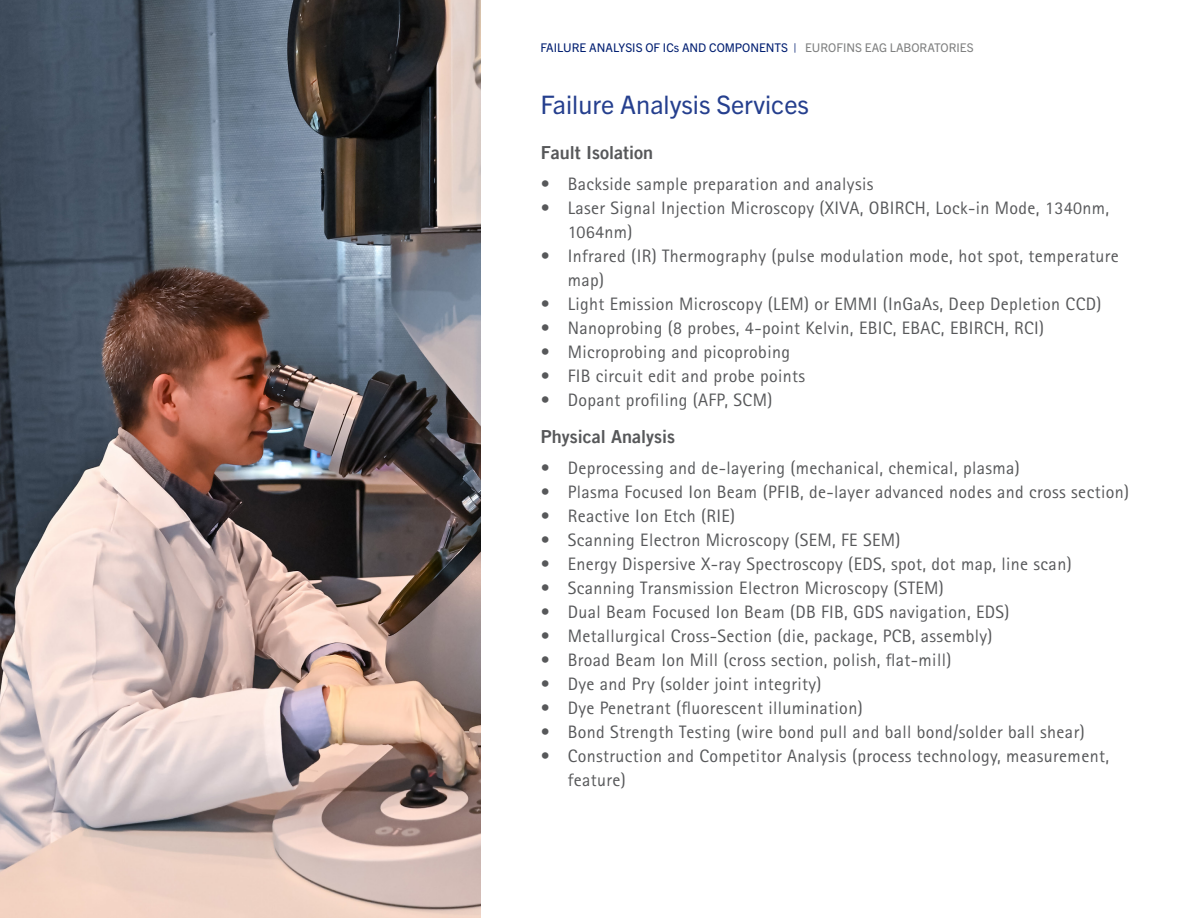
<style>
.page{position:relative;width:1188px;height:918px;background:#fff}
.page>*{position:absolute;margin:0;border:0;box-sizing:border-box;transform-origin:0 0}
.t1{font:25.5px "Trade Gothic Next LT Pro";color:#253f8e}
.t2{font:18px/24px "Rotis Sans Serif Std";letter-spacing:.02em;color:#57585a}
.t3{font:18px "Trade Gothic LT Bold Two";color:#57585a}
.t4{font:12px "Trade Gothic Next LT Pro";color:#001e71}
.s1{color:#7f8080}
</style>
<div class="page">
<img style="left:0;top:0;width:480px;height:918px">
<p class="t4" style="left:540px;top:40px;width:435px">FAILURE ANALYSIS OF ICs AND COMPONENTS | <span class="s1">EUROFINS EAG LABORATORIES</span></p>
<h1 class="t1" style="left:540px;top:87px;width:270px">Failure Analysis Services</h1>
<p class="t3" style="left:541px;top:141px;width:114px">Fault Isolation</p>
<p class="t2" style="left:541px;top:171px;width:334px">• Backside sample preparation and analysis</p>
<p class="t2" style="left:568px;top:195px;width:543px;text-indent:-27px">• Laser Signal Injection Microscopy (XIVA, OBIRCH, Lock-in Mode, 1340nm,<br>1064nm)</p>
<p class="t2" style="left:568px;top:243px;width:553px;text-indent:-27px">• Infrared (IR) Thermography (pulse modulation mode, hot spot, temperature map)</p>
<p class="t2" style="left:541px;top:291px;width:562px">• Light Emission Microscopy (LEM) or EMMI (InGaAs, Deep Depletion CCD)</p>
<p class="t2" style="left:541px;top:315px;width:505px">• Nanoprobing (8 probes, 4-point Kelvin, EBIC, EBAC, EBIRCH, RCI)</p>
<p class="t2" style="left:541px;top:339px;width:251px">• Microprobing and picoprobing</p>
<p class="t2" style="left:541px;top:363px;width:266px">• FIB circuit edit and probe points</p>
<p class="t2" style="left:541px;top:387px;width:233px">• Dopant profiling (AFP, SCM)</p>
<p class="t3" style="left:541px;top:425px;width:136px">Physical Analysis</p>
<p class="t2" style="left:541px;top:456px;width:481px">• Deprocessing and de-layering (mechanical, chemical, plasma)</p>
<p class="t2" style="left:541px;top:480px;width:590px">• Plasma Focused Ion Beam (PFIB, de-layer advanced nodes and cross section)</p>
<p class="t2" style="left:541px;top:504px;width:196px">• Reactive Ion Etch (RIE)</p>
<p class="t2" style="left:541px;top:528px;width:361px">• Scanning Electron Microscopy (SEM, FE SEM)</p>
<p class="t2" style="left:541px;top:552px;width:532px">• Energy Dispersive X-ray Spectroscopy (EDS, spot, dot map, line scan)</p>
<p class="t2" style="left:541px;top:576px;width:405px">• Scanning Transmission Electron Microscopy (STEM)</p>
<p class="t2" style="left:541px;top:600px;width:470px">• Dual Beam Focused Ion Beam (DB FIB, GDS navigation, EDS)</p>
<p class="t2" style="left:541px;top:624px;width:453px">• Metallurgical Cross-Section (die, package, PCB, assembly)</p>
<p class="t2" style="left:541px;top:648px;width:412px">• Broad Beam Ion Mill (cross section, polish, flat-mill)</p>
<p class="t2" style="left:541px;top:672px;width:282px">• Dye and Pry (solder joint integrity)</p>
<p class="t2" style="left:541px;top:696px;width:323px">• Dye Penetrant (fluorescent illumination)</p>
<p class="t2" style="left:541px;top:720px;width:545px">• Bond Strength Testing (wire bond pull and ball bond/solder ball shear)</p>
<p class="t2" style="left:568px;top:744px;width:543px;text-indent:-27px">• Construction and Competitor Analysis (process technology, measurement, feature)</p>
</div>
